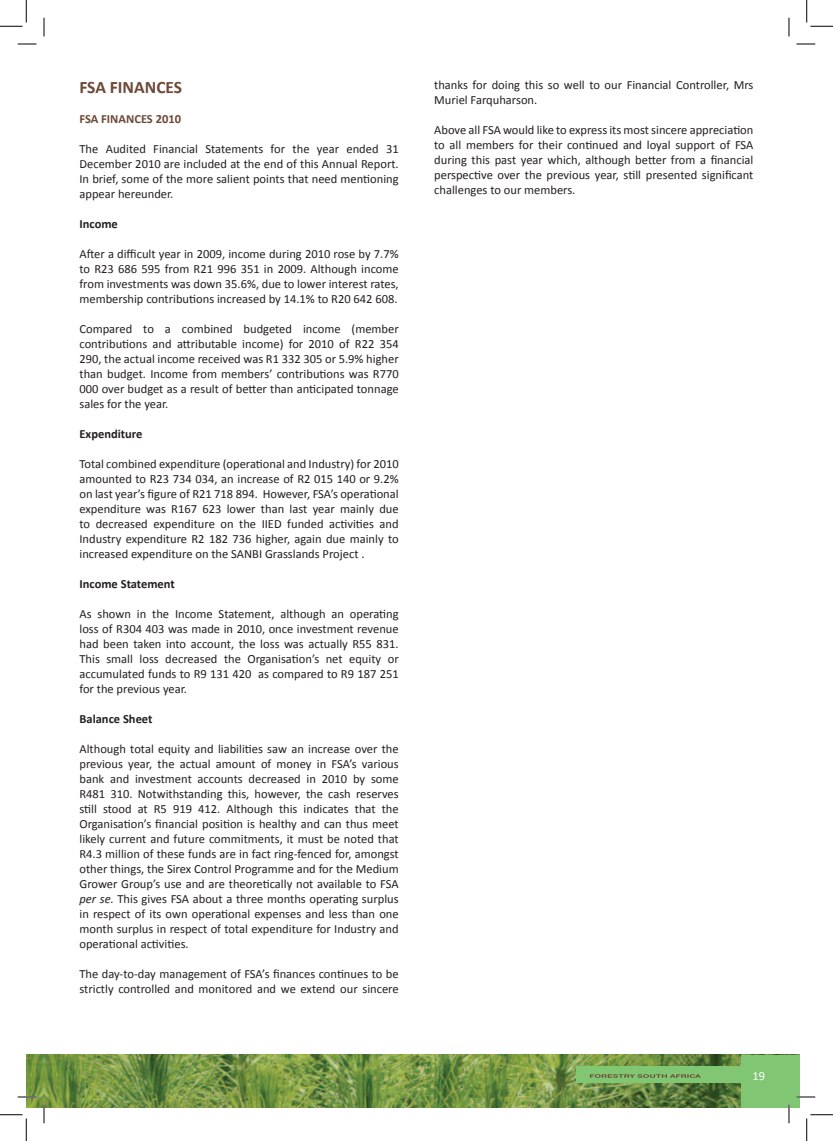
<style>
.page{position:relative;width:833px;height:1141px;background:#fff}
.page>*{position:absolute;margin:0;border:0;box-sizing:border-box;transform-origin:0 0}
.t1{font:700 17.5px "Calibri";color:#6d4937}
.t2{font:12.5px/15px "Calibri";color:#231f20;text-align:justify}
.t3{font:700 12.5px "Calibri";color:#231f20}
.t4{font:700 12.5px "Calibri";color:#6d4937}
.t5{font:12.5px "Calibri";color:#fff}
.s1{font-style:italic}
</style>
<div class="page">
<img style="left:26px;top:1054px;width:773px;height:53px">
<div style="left:576px;top:1066px;width:181px;height:17px;background:#80c673"></div>
<div style="left:741px;top:1055px;width:58px;height:52px;background:#80c673"></div>
<svg style="left:590px;top:1074px;width:110px;height:3px"></svg>
<svg style="left:18px;top:43px;width:18px;height:2px"></svg>
<svg style="left:796px;top:43px;width:18px;height:2px"></svg>
<svg style="left:18px;top:1096px;width:18px;height:1px"></svg>
<svg style="left:796px;top:1096px;width:18px;height:1px"></svg>
<svg style="left:43px;top:18px;width:2px;height:18px"></svg>
<svg style="left:43px;top:1104px;width:2px;height:19px"></svg>
<svg style="left:788px;top:18px;width:1px;height:18px"></svg>
<svg style="left:787px;top:1104px;width:2px;height:19px"></svg>
<svg style="left:0;top:0;width:27px;height:27px"></svg>
<svg style="left:0;top:1114px;width:27px;height:26px"></svg>
<svg style="left:806px;top:0;width:26px;height:27px"></svg>
<svg style="left:806px;top:1114px;width:26px;height:26px"></svg>
<h1 class="t1" style="left:79px;top:76px;width:104px">FSA FINANCES</h1>
<p class="t4" style="left:79px;top:110px;width:103px">FSA FINANCES 2010</p>
<p class="t2" style="left:79px;top:141px;width:320px">The Audited Financial Statements for the year ended 31<br>December 2010 are included at the end of this Annual Report.<br>In brief, some of the more salient points that need mentioning appear hereunder.</p>
<p class="t3" style="left:79px;top:215px;width:40px">Income</p>
<p class="t2" style="left:79px;top:246px;width:320px">After a difficult year in 2009, income during 2010 rose by 7.7% to R23 686 595 from R21 996 351 in 2009. Although income from investments was down 35.6%, due to lower interest rates, membership contributions increased by 14.1% to R20 642 608.</p>
<p class="t2" style="left:79px;top:321px;width:320px">Compared to a combined budgeted income (member contributions and attributable income) for 2010 of R22 354<br>290, the actual income received was R1 332 305 or 5.9% higher than budget. Income from members’ contributions was R770<br>000 over budget as a result of better than anticipated tonnage sales for the year.</p>
<p class="t3" style="left:79px;top:425px;width:64px">Expenditure</p>
<p class="t2" style="left:79px;top:456px;width:320px">Total combined expenditure (operational and Industry) for 2010 amounted to R23 734 034, an increase of R2 015 140 or 9.2% on last year’s figure of R21 718 894. However, FSA’s operational expenditure was R167 623 lower than last year mainly due to decreased expenditure on the IIED funded activities and Industry expenditure R2 182 736 higher, again due mainly to increased expenditure on the SANBI Grasslands Project .</p>
<p class="t3" style="left:79px;top:575px;width:97px">Income Statement</p>
<p class="t2" style="left:79px;top:606px;width:320px">As shown in the Income Statement, although an operating loss of R304 403 was made in 2010, once investment revenue had been taken into account, the loss was actually R55 831.<br>This small loss decreased the Organisation’s net equity or accumulated funds to R9 131 420 as compared to R9 187 251 for the previous year.</p>
<p class="t3" style="left:79px;top:710px;width:74px">Balance Sheet</p>
<p class="t2" style="left:79px;top:741px;width:320px">Although total equity and liabilities saw an increase over the previous year, the actual amount of money in FSA’s various bank and investment accounts decreased in 2010 by some R481 310. Notwithstanding this, however, the cash reserves still stood at R5 919 412. Although this indicates that the Organisation’s financial position is healthy and can thus meet likely current and future commitments, it must be noted that R4.3 million of these funds are in fact ring-fenced for, amongst other things, the Sirex Control Programme and for the Medium Grower Group’s use and are theoretically not available to FSA <span class="s1">per se.</span> This gives FSA about a three months operating surplus in respect of its own operational expenses and less than one month surplus in respect of total expenditure for Industry and operational activities.</p>
<p class="t2" style="left:79px;top:966px;width:320px">The day-to-day management of FSA’s finances continues to be strictly controlled and monitored and we extend our sincere</p>
<p class="t2" style="left:434px;top:77px;width:320px">thanks for doing this so well to our Financial Controller, Mrs<br>Muriel Farquharson.</p>
<p class="t2" style="left:434px;top:122px;width:320px">Above all FSA would like to express its most sincere appreciation to all members for their continued and loyal support of FSA during this past year which, although better from a financial perspective over the previous year, still presented significant challenges to our members.</p>
<p class="t5" style="left:752px;top:1067px;width:14px">19</p>
</div>
